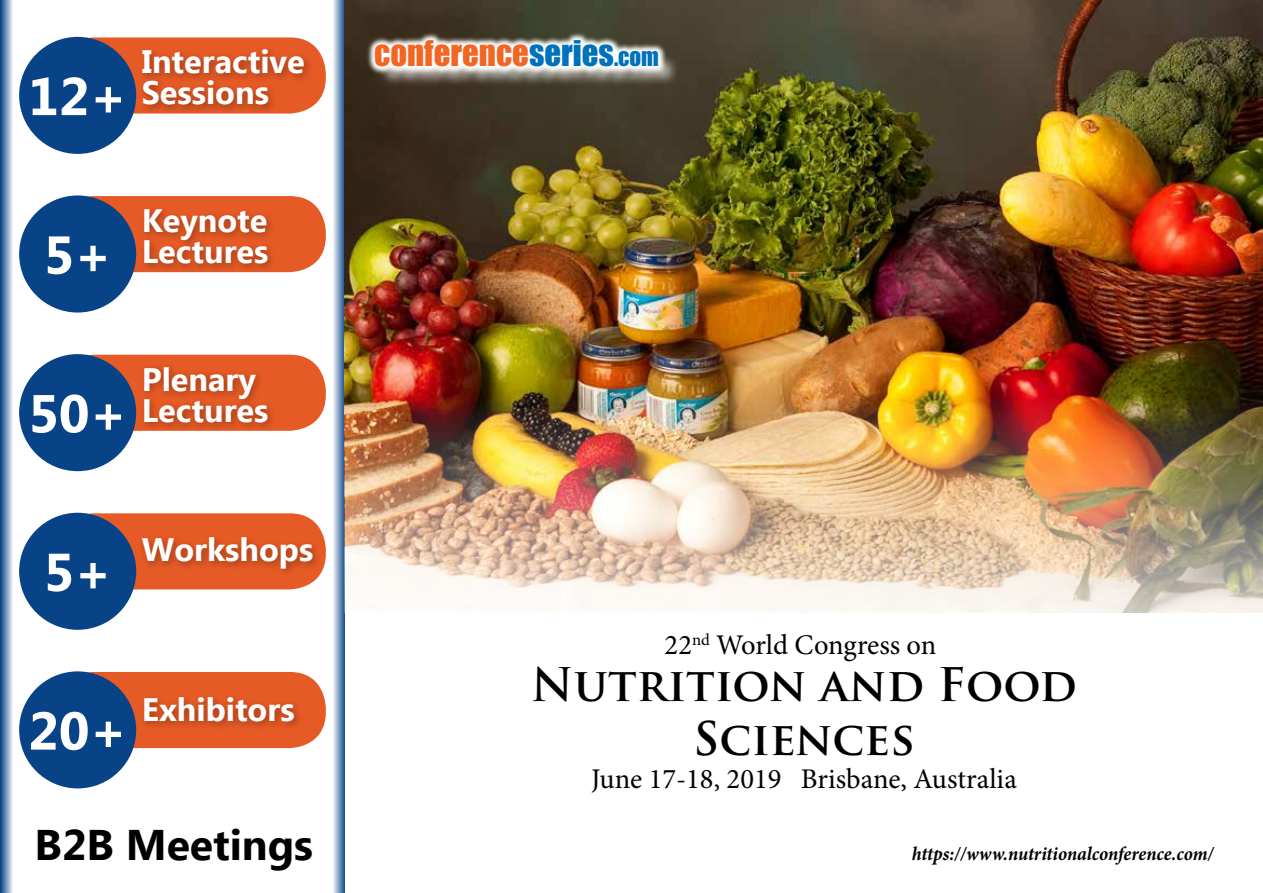
<style>
.page{position:relative;width:1263px;height:893px;background:#fff}
.page>*{position:absolute;margin:0;border:0;box-sizing:border-box;transform-origin:0 0}
.t1{font:700 53.25px "Ebrima";color:#fff}
.t2{font:700 45.15px/54.3px "Trajan Pro";color:#000;text-align:center}
.t3{font:700 42.75px "Ebrima";color:#000}
.t4{font:32.7px "Impact";color:#f26522}
.t5{font:700 32.4px/30.9px "Ebrima";color:#fff}
.t6{font:28.5px "Minion Pro";color:#000}
.t7{font:italic 700 19.5px "Minion Pro";letter-spacing:-.005em;color:#000;scale:.95 1}
.s1{color:#0072bc}
.s2{font-size:22.95px;color:#0072bc}
</style>
<div class="page">
<div style="left:58px;top:37px;width:268px;height:77px;background:#e65a25;border-radius:36px"></div>
<div style="left:19px;top:37px;width:117px;height:117px;background:#084388;border-radius:50%"></div>
<div style="left:138px;top:45px;width:176px;height:70px;background:#000;opacity:.3"></div>
<div style="left:58px;top:196px;width:268px;height:76px;background:#e65a25;border-radius:36px"></div>
<div style="left:19px;top:195px;width:117px;height:118px;background:#084388;border-radius:50%"></div>
<div style="left:140px;top:205px;width:137px;height:68px;background:#000;opacity:.3"></div>
<div style="left:58px;top:355px;width:268px;height:76px;background:#e65a25;border-radius:36px"></div>
<div style="left:19px;top:354px;width:117px;height:117px;background:#084388;border-radius:50%"></div>
<div style="left:140px;top:362px;width:137px;height:70px;background:#000;opacity:.3"></div>
<div style="left:58px;top:513px;width:268px;height:76px;background:#e65a25;border-radius:36px"></div>
<div style="left:19px;top:513px;width:117px;height:117px;background:#084388;border-radius:50%"></div>
<div style="left:138px;top:533px;width:184px;height:45px;background:#000;opacity:.3"></div>
<div style="left:58px;top:672px;width:268px;height:76px;background:#e65a25;border-radius:36px"></div>
<div style="left:19px;top:671px;width:117px;height:117px;background:#084388;border-radius:50%"></div>
<div style="left:140px;top:693px;width:164px;height:38px;background:#000;opacity:.3"></div>
<svg style="left:0;top:0;width:13px;height:893px;background:#7a99be"></svg>
<svg style="left:333px;top:0;width:12px;height:893px;background:#8da8c8"></svg>
<img style="left:345px;top:0;width:918px;height:613px">
<div style="left:378px;top:44px;width:301px;height:43px;background:#fff;opacity:.75"></div>
<svg style="left:366px;top:32px;width:301px;height:44px"></svg>
<h1 class="t1" style="left:28px;top:57px;width:100px">12+</h1>
<p class="t5" style="left:142px;top:48px;width:165px">Interactive<br>Sessions</p>
<h1 class="t1" style="left:44px;top:215px;width:70px">5+</h1>
<p class="t5" style="left:142px;top:207px;width:128px">Keynote<br>Lectures</p>
<h1 class="t1" style="left:28px;top:374px;width:100px">50+</h1>
<p class="t5" style="left:142px;top:365px;width:128px">Plenary<br>Lectures</p>
<h1 class="t1" style="left:44px;top:532px;width:70px">5+</h1>
<p class="t5" style="left:142px;top:536px;width:173px">Workshops</p>
<h1 class="t1" style="left:28px;top:691px;width:100px">20+</h1>
<p class="t5" style="left:142px;top:696px;width:154px">Exhibitors</p>
<h3 class="t3" style="left:35px;top:813px;width:280px">B2B Meetings</h3>
<p class="t4" style="left:374px;top:28px;width:286px">CONFERENCE<span class="s1">SERIES</span><span class="s2">.COM</span></p>
<p class="t6" style="left:665px;top:626px;width:273px">22<sup>nd</sup> World Congress on</p>
<h2 class="t2" style="left:531px;top:658px;width:548px">Nutrition and Food<br>Sciences</h2>
<p class="t6" style="left:591px;top:760px;width:427px">June 17-18, 2019 Brisbane, Australia</p>
<p class="t7" style="left:912px;top:839px;width:319px">https://www.nutritionalconference.com/</p>
</div>
